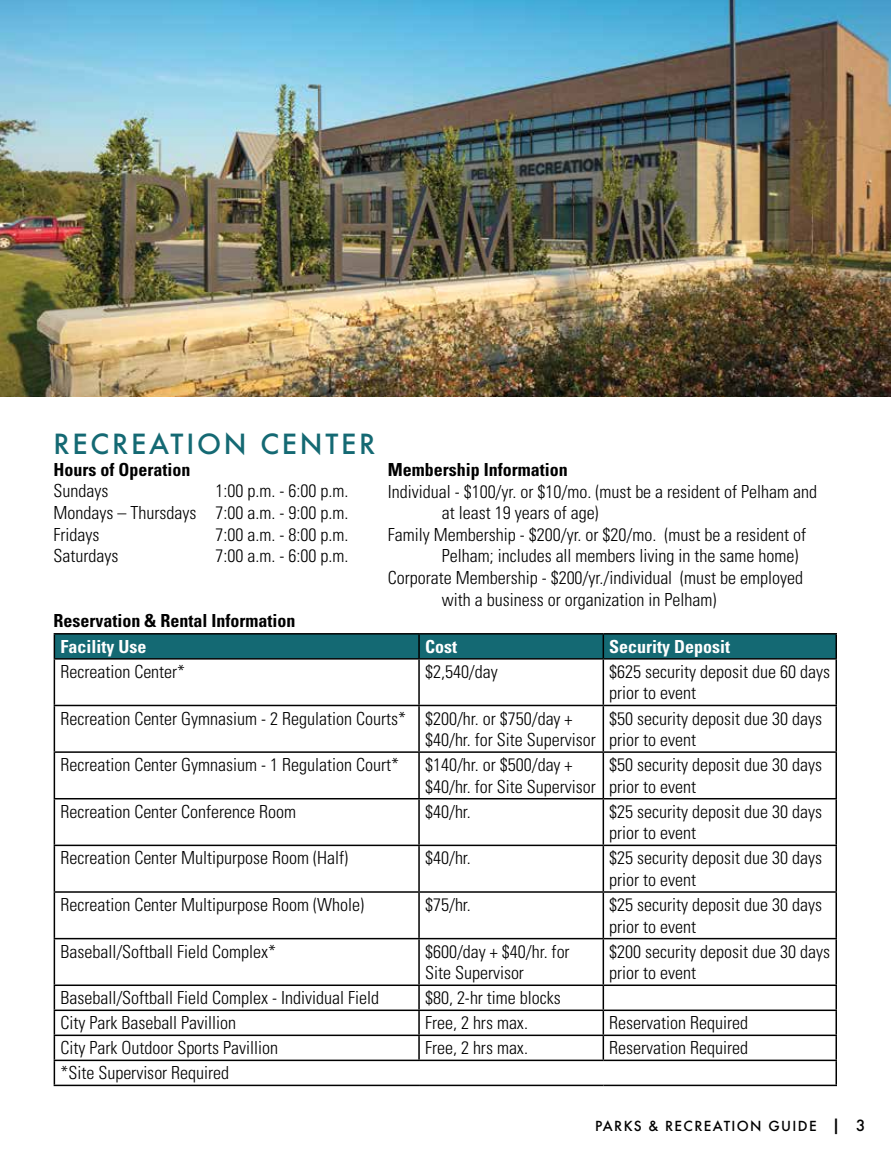
<style>
.page{position:relative;width:891px;height:1161px;background:#fff}
.page>*{position:absolute;margin:0;border:0;box-sizing:border-box;transform-origin:0 0}
.t1{font:500 27px "Futura";letter-spacing:.1em;color:#146973}
.t2{font:300 condensed 18px/21.6px "Univers LT Std";color:#000}
.t3{font:700 condensed 18px "Univers LT Std";color:#000}
.t4{font:700 condensed 18px "Univers LT Std";color:#fff}
.t5{font:500 13.5px "Futura";letter-spacing:.1em;color:#000}
.s1{font-size:16.5px}
.s2{font-size:15px}
</style>
<div class="page">
<svg style="left:55px;top:660px;width:781px;height:425px"></svg>
<hr style="left:54px;top:633px;width:365px;height:2px;background:#000">
<hr style="left:419px;top:633px;width:184px;height:2px;background:#000">
<hr style="left:603px;top:633px;width:234px;height:2px;background:#000">
<div style="left:54px;top:634px;width:783px;height:24px;background:#146973"></div>
<hr style="left:54px;top:658px;width:365px;height:2px;background:#000">
<hr style="left:54px;top:660px;width:1px;height:45px;background:#000">
<hr style="left:419px;top:658px;width:184px;height:2px;background:#000">
<hr style="left:418px;top:660px;width:2px;height:45px;background:#000">
<hr style="left:603px;top:658px;width:234px;height:2px;background:#000">
<hr style="left:603px;top:660px;width:1px;height:45px;background:#000">
<hr style="left:836px;top:660px;width:1px;height:45px;background:#000">
<hr style="left:54px;top:705px;width:365px;height:1px;background:#000">
<hr style="left:54px;top:706px;width:1px;height:45px;background:#000">
<hr style="left:419px;top:705px;width:184px;height:1px;background:#000">
<hr style="left:418px;top:706px;width:2px;height:45px;background:#000">
<hr style="left:603px;top:705px;width:234px;height:1px;background:#000">
<hr style="left:603px;top:706px;width:1px;height:45px;background:#000">
<hr style="left:836px;top:706px;width:1px;height:45px;background:#000">
<hr style="left:54px;top:751px;width:365px;height:2px;background:#000">
<hr style="left:54px;top:753px;width:1px;height:45px;background:#000">
<hr style="left:419px;top:751px;width:184px;height:2px;background:#000">
<hr style="left:418px;top:753px;width:2px;height:45px;background:#000">
<hr style="left:603px;top:751px;width:234px;height:2px;background:#000">
<hr style="left:603px;top:753px;width:1px;height:45px;background:#000">
<hr style="left:836px;top:753px;width:1px;height:45px;background:#000">
<hr style="left:54px;top:798px;width:365px;height:1px;background:#000">
<hr style="left:54px;top:799px;width:1px;height:46px;background:#000">
<hr style="left:419px;top:798px;width:184px;height:1px;background:#000">
<hr style="left:418px;top:799px;width:2px;height:46px;background:#000">
<hr style="left:603px;top:798px;width:234px;height:1px;background:#000">
<hr style="left:603px;top:799px;width:1px;height:46px;background:#000">
<hr style="left:836px;top:799px;width:1px;height:46px;background:#000">
<hr style="left:54px;top:845px;width:365px;height:1px;background:#000">
<hr style="left:54px;top:846px;width:1px;height:45px;background:#000">
<hr style="left:419px;top:845px;width:184px;height:1px;background:#000">
<hr style="left:418px;top:846px;width:2px;height:45px;background:#000">
<hr style="left:603px;top:845px;width:234px;height:1px;background:#000">
<hr style="left:603px;top:846px;width:1px;height:45px;background:#000">
<hr style="left:836px;top:846px;width:1px;height:45px;background:#000">
<hr style="left:54px;top:891px;width:365px;height:2px;background:#000">
<hr style="left:54px;top:893px;width:1px;height:45px;background:#000">
<hr style="left:419px;top:891px;width:184px;height:2px;background:#000">
<hr style="left:418px;top:893px;width:2px;height:45px;background:#000">
<hr style="left:603px;top:891px;width:234px;height:2px;background:#000">
<hr style="left:603px;top:893px;width:1px;height:45px;background:#000">
<hr style="left:836px;top:893px;width:1px;height:45px;background:#000">
<hr style="left:54px;top:938px;width:365px;height:1px;background:#000">
<hr style="left:54px;top:939px;width:1px;height:46px;background:#000">
<hr style="left:419px;top:938px;width:184px;height:1px;background:#000">
<hr style="left:418px;top:939px;width:2px;height:46px;background:#000">
<hr style="left:603px;top:938px;width:234px;height:1px;background:#000">
<hr style="left:603px;top:939px;width:1px;height:46px;background:#000">
<hr style="left:836px;top:939px;width:1px;height:46px;background:#000">
<hr style="left:54px;top:985px;width:365px;height:1px;background:#000">
<hr style="left:419px;top:985px;width:184px;height:1px;background:#000">
<hr style="left:418px;top:986px;width:2px;height:24px;background:#000">
<hr style="left:603px;top:985px;width:234px;height:1px;background:#000">
<hr style="left:54px;top:1010px;width:365px;height:1px;background:#000">
<hr style="left:419px;top:1010px;width:184px;height:1px;background:#000">
<hr style="left:418px;top:1011px;width:2px;height:24px;background:#000">
<hr style="left:603px;top:1010px;width:234px;height:1px;background:#000">
<hr style="left:54px;top:1035px;width:365px;height:1px;background:#000">
<hr style="left:419px;top:1035px;width:184px;height:1px;background:#000">
<hr style="left:418px;top:1036px;width:2px;height:24px;background:#000">
<hr style="left:603px;top:1035px;width:234px;height:1px;background:#000">
<svg style="left:603px;top:986px;width:1px;height:74px"></svg>
<hr style="left:54px;top:1060px;width:365px;height:1px;background:#000">
<svg style="left:54px;top:986px;width:1px;height:99px"></svg>
<hr style="left:419px;top:1060px;width:184px;height:1px;background:#000">
<hr style="left:603px;top:1060px;width:234px;height:1px;background:#000">
<svg style="left:836px;top:986px;width:1px;height:99px"></svg>
<hr style="left:54px;top:1085px;width:365px;height:1px;background:#000">
<hr style="left:419px;top:1085px;width:184px;height:1px;background:#000">
<hr style="left:603px;top:1085px;width:234px;height:1px;background:#000">
<img style="left:0;top:0;width:891px;height:396px">
<h1 class="t1" style="left:54px;top:426px;width:323px">RECREATION CENTER</h1>
<p class="t3" style="left:54px;top:458px;width:138px">Hours of Operation</p>
<p class="t2" style="left:54px;top:480px;width:56px">Sundays</p>
<p class="t2" style="left:54px;top:480px;width:296px;text-align:justify;text-indent:162px">1:00 p.m. - 6:00 p.m.<br>Mondays – Thursdays 7:00 a.m. - 9:00 p.m.<br>Fridays</p>
<p class="t2" style="left:216px;top:524px;width:134px">7:00 a.m. - 8:00 p.m.</p>
<p class="t2" style="left:54px;top:545px;width:66px">Saturdays</p>
<p class="t2" style="left:216px;top:545px;width:134px">7:00 a.m. - 6:00 p.m.</p>
<p class="t3" style="left:388px;top:459px;width:181px">Membership Information</p>
<p class="t2" style="left:388px;top:481px;width:431px">Individual - $100/yr. or $10/mo. (must be a resident of Pelham and</p>
<p class="t2" style="left:442px;top:502px;width:158px">at least 19 years of age)</p>
<p class="t2" style="left:388px;top:524px;width:420px">Family Membership - $200/yr. or $20/mo. (must be a resident of</p>
<p class="t2" style="left:442px;top:545px;width:358px">Pelham; includes all members living in the same home)</p>
<p class="t2" style="left:388px;top:567px;width:417px">Corporate Membership - $200/yr./individual (must be employed</p>
<p class="t2" style="left:442px;top:589px;width:276px">with a business or organization in Pelham)</p>
<p class="t3" style="left:54px;top:610px;width:244px">Reservation &amp; Rental Information</p>
<p class="t4" style="left:60px;top:635px;width:87px">Facility Use</p>
<p class="t4" style="left:425px;top:635px;width:34px">Cost</p>
<p class="t4" style="left:609px;top:635px;width:122px">Security Deposit</p>
<p class="t2" style="left:60px;top:661px;width:126px">Recreation Center*</p>
<p class="t2" style="left:425px;top:661px;width:74px">$2,540/day</p>
<p class="t2" style="left:609px;top:661px;width:222px">$625 security deposit due 60 days prior to event</p>
<p class="t2" style="left:425px;top:707px;width:172px;text-indent:-365px">Recreation Center Gymnasium - 2 Regulation Courts* $200/hr. or $750/day + $40/hr. for Site Supervisor</p>
<p class="t2" style="left:609px;top:707px;width:214px">$50 security deposit due 30 days prior to event</p>
<p class="t2" style="left:60px;top:754px;width:340px">Recreation Center Gymnasium - 1 Regulation Court*</p>
<p class="t2" style="left:425px;top:754px;width:172px">$140/hr. or $500/day + $40/hr. for Site Supervisor</p>
<p class="t2" style="left:609px;top:754px;width:214px">$50 security deposit due 30 days prior to event</p>
<p class="t2" style="left:60px;top:801px;width:237px">Recreation Center Conference Room</p>
<p class="t2" style="left:425px;top:801px;width:47px">$40/hr.</p>
<p class="t2" style="left:609px;top:801px;width:214px">$25 security deposit due 30 days prior to event</p>
<p class="t2" style="left:60px;top:847px;width:289px">Recreation Center Multipurpose Room (Half)</p>
<p class="t2" style="left:425px;top:847px;width:47px">$40/hr.</p>
<p class="t2" style="left:609px;top:847px;width:214px">$25 security deposit due 30 days prior to event</p>
<p class="t2" style="left:60px;top:894px;width:305px">Recreation Center Multipurpose Room (Whole)</p>
<p class="t2" style="left:425px;top:894px;width:47px">$75/hr.</p>
<p class="t2" style="left:609px;top:894px;width:214px">$25 security deposit due 30 days prior to event</p>
<p class="t2" style="left:60px;top:941px;width:217px">Baseball/Softball Field Complex*</p>
<p class="t2" style="left:425px;top:941px;width:146px">$600/day + $40/hr. for<br>Site Supervisor</p>
<p class="t2" style="left:609px;top:941px;width:222px">$200 security deposit due 30 days prior to event</p>
<p class="t2" style="left:60px;top:987px;width:320px">Baseball/Softball Field Complex - Individual Field</p>
<p class="t2" style="left:425px;top:987px;width:137px">$80, 2-hr time blocks</p>
<p class="t2" style="left:60px;top:1012px;width:177px">City Park Baseball Pavillion</p>
<p class="t2" style="left:425px;top:1012px;width:104px">Free, 2 hrs max.</p>
<p class="t2" style="left:609px;top:1012px;width:140px">Reservation Required</p>
<p class="t2" style="left:60px;top:1037px;width:219px">City Park Outdoor Sports Pavillion</p>
<p class="t2" style="left:425px;top:1037px;width:104px">Free, 2 hrs max.</p>
<p class="t2" style="left:609px;top:1037px;width:140px">Reservation Required</p>
<p class="t2" style="left:60px;top:1062px;width:170px">*Site Supervisor Required</p>
<p class="t5" style="left:595px;top:1117px;width:272px">PARKS &amp; RECREATION GUIDE <span class="s1">|</span> <span class="s2">3</span></p>
</div>
